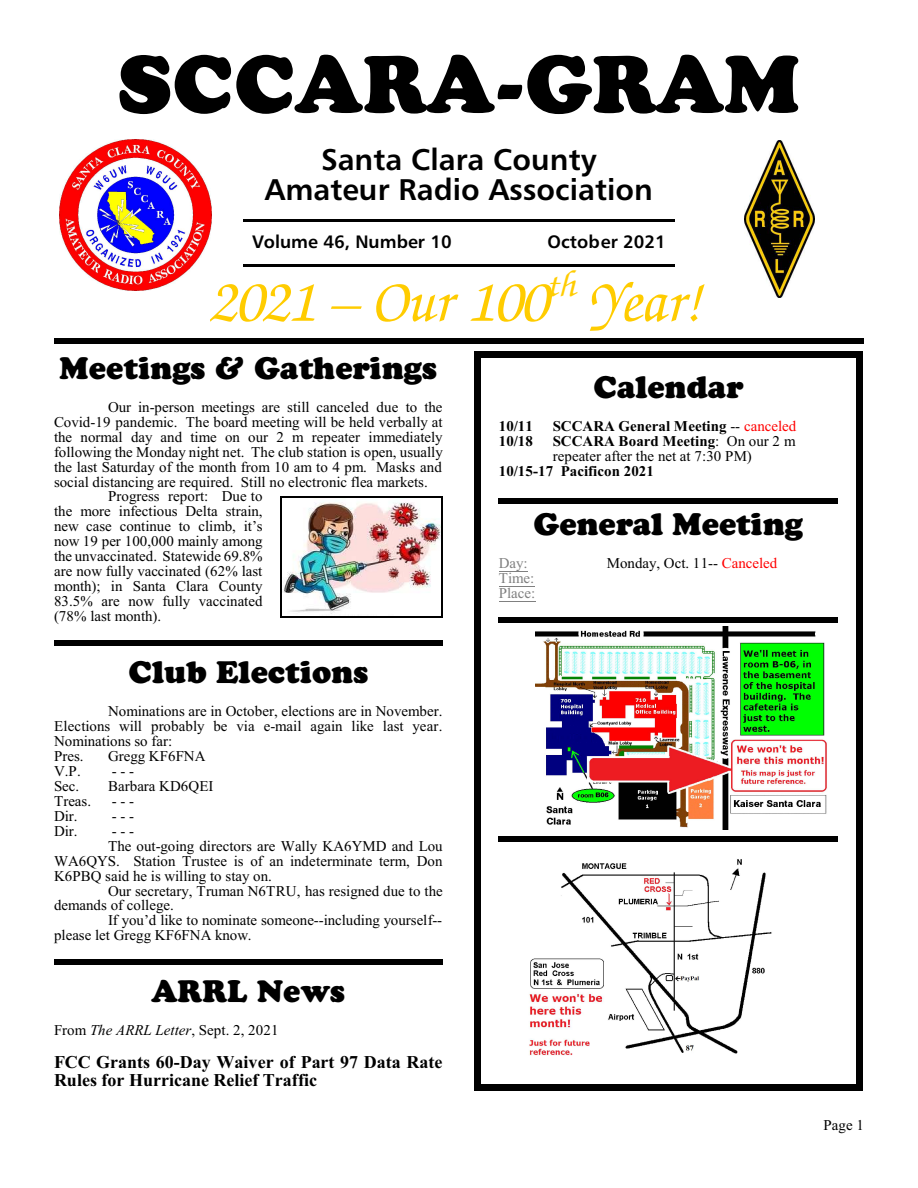
<style>
.page{position:relative;width:918px;height:1188px;background:#fff}
.page>*{position:absolute;margin:0;border:0;box-sizing:border-box;transform-origin:0 0}
.t1{font:78px "Cooper BT Black Headline";color:#000}
.t2{font:italic 60px "Zurich Calligraphic";color:#fc0}
.t3{font:30px "Cooper BT Black Headline";color:#000}
.t4{font:30px/30px "Humanist 777 BT Roman B,Bold";color:#000;text-align:center}
.t5{font:900 30px "Cooper BT";color:#000}
.t6{font:700 18px/18px "Times New Roman";color:#000}
.t7{font:18px "Humanist 777 BT Roman B,Bold";color:#000}
.t8{font:15px/15px "Times New Roman";color:#000}
.t9{font:700 15px "Times New Roman";color:#000}
.t10{font:15px/15px "Times New Roman";color:#808080}
.s1{font-weight:400}
.s2{font-weight:400;color:#f00}
.s3{font-weight:700}
.s4{color:#f00}
.s5{font-style:italic}
</style>
<div class="page">
<img style="left:536px;top:626px;width:291px;height:203px">
<svg style="left:499px;top:571px;width:29px;height:1px"></svg>
<hr style="left:499px;top:586px;width:35px;height:1px;background:#808080">
<hr style="left:499px;top:601px;width:37px;height:1px;background:#808080">
<div style="left:499px;top:498px;width:339px;height:5px;background:#000"></div>
<div style="left:499px;top:617px;width:339px;height:6px;background:#000"></div>
<div style="left:499px;top:837px;width:339px;height:5px;background:#000"></div>
<div style="left:474px;top:351px;width:7px;height:739px;background:#000"></div>
<div style="left:856px;top:351px;width:7px;height:739px;background:#000"></div>
<div style="left:474px;top:351px;width:389px;height:6px;background:#000"></div>
<div style="left:474px;top:1084px;width:389px;height:6px;background:#000"></div>
<img style="left:529px;top:859px;width:243px;height:197px">
<img style="left:282px;top:502px;width:159px;height:112px">
<hr style="left:281px;top:496px;width:1px;height:121px;background:#000">
<hr style="left:441px;top:496px;width:2px;height:121px;background:#000">
<hr style="left:281px;top:496px;width:161px;height:1px;background:#000">
<hr style="left:281px;top:616px;width:161px;height:2px;background:#000">
<hr style="left:243px;top:219px;width:432px;height:3px;background:#000">
<hr style="left:243px;top:264px;width:432px;height:3px;background:#000">
<div style="left:54px;top:339px;width:810px;height:5px;background:#000"></div>
<div style="left:54px;top:640px;width:389px;height:5px;background:#000"></div>
<div style="left:54px;top:959px;width:389px;height:5px;background:#000"></div>
<img style="left:744px;top:140px;width:70px;height:157px">
<img style="left:60px;top:139px;width:151px;height:152px">
<h1 class="t1" style="left:118px;top:53px;width:684px">SCCARA-GRAM</h1>
<h3 class="t4" style="left:265px;top:147px;width:390px">Santa Clara County<br>Amateur Radio Association</h3>
<p class="t7" style="left:252px;top:234px;width:201px">Volume 46, Number 10</p>
<p class="t7" style="left:548px;top:234px;width:120px">October 2021</p>
<h2 class="t2" style="left:212px;top:278px;width:495px">2021 – Our 100<sup>th</sup> Year!</h2>
<h3 class="t3" style="left:60px;top:356px;width:379px">Meetings &amp; Gatherings</h3>
<p class="t8" style="left:108px;top:401px;width:336px">Our in-person meetings are still canceled due to the</p>
<p class="t8" style="left:54px;top:416px;width:390px">Covid-19 pandemic. The board meeting will be held verbally at</p>
<p class="t8" style="left:54px;top:431px;width:390px">the normal day and time on our 2 m repeater immediately</p>
<p class="t8" style="left:54px;top:446px;width:390px">following the Monday night net. The club station is open, usually</p>
<p class="t8" style="left:54px;top:461px;width:389px">the last Saturday of the month from 10 am to 4 pm. Masks and</p>
<p class="t8" style="left:54px;top:475px;width:375px">social distancing are required. Still no electronic flea markets.</p>
<p class="t8" style="left:108px;top:490px;width:156px">Progress report: Due to</p>
<p class="t8" style="left:54px;top:505px;width:210px">the more infectious Delta strain,</p>
<p class="t8" style="left:54px;top:520px;width:210px">new case continue to climb, it’s</p>
<p class="t8" style="left:54px;top:535px;width:210px">now 19 per 100,000 mainly among</p>
<p class="t8" style="left:54px;top:550px;width:210px">the unvaccinated. Statewide 69.8%</p>
<p class="t8" style="left:54px;top:565px;width:210px">are now fully vaccinated (62% last</p>
<p class="t8" style="left:54px;top:580px;width:210px">month); in Santa Clara County</p>
<p class="t8" style="left:54px;top:595px;width:210px">83.5% are now fully vaccinated</p>
<p class="t8" style="left:54px;top:610px;width:109px">(78% last month).</p>
<h3 class="t3" style="left:129px;top:660px;width:241px">Club Elections</h3>
<p class="t8" style="left:54px;top:705px;width:390px;text-indent:54px">Nominations are in October, elections are in November.<br>Elections will probably be via e-mail again like last year.<br>Nominations so far:<br>Pres.</p>
<h3 class="t3" style="left:593px;top:375px;width:151px">Calendar</h3>
<p class="t9" style="left:499px;top:421px;width:36px">10/11</p>
<p class="t9" style="left:553px;top:421px;width:245px">SCCARA General Meeting <span class="s1">--</span> <span class="s2">canceled</span></p>
<p class="t9" style="left:499px;top:436px;width:36px">10/18</p>
<p class="t8" style="left:553px;top:435px;width:244px"><span class="s3">SCCARA Board Meeting</span>: On our 2 m repeater after the net at 7:30 PM)</p>
<p class="t9" style="left:499px;top:466px;width:157px">10/15-17 Pacificon 2021</p>
<h3 class="t5" style="left:534px;top:512px;width:271px">General Meeting</h3>
<p class="t10" style="left:499px;top:557px;width:30px">Day:</p>
<p class="t8" style="left:607px;top:557px;width:172px">Monday, Oct. 11-- <span class="s4">Canceled</span></p>
<p class="t10" style="left:499px;top:572px;width:38px">Time:<br>Place:</p>
<p class="t8" style="left:108px;top:750px;width:99px">Gregg KF6FNA</p>
<p class="t8" style="left:54px;top:765px;width:28px">V.P.</p>
<p class="t8" style="left:112px;top:765px;width:24px">- - -</p>
<p class="t8" style="left:54px;top:780px;width:27px">Sec.</p>
<p class="t8" style="left:108px;top:780px;width:107px">Barbara KD6QEI</p>
<p class="t8" style="left:54px;top:795px;width:39px">Treas.</p>
<p class="t8" style="left:112px;top:795px;width:24px">- - -</p>
<p class="t8" style="left:54px;top:810px;width:25px">Dir.</p>
<p class="t8" style="left:112px;top:810px;width:24px">- - -</p>
<p class="t8" style="left:54px;top:825px;width:25px">Dir.</p>
<p class="t8" style="left:112px;top:825px;width:24px">- - -</p>
<p class="t8" style="left:108px;top:840px;width:336px">The out-going directors are Wally KA6YMD and Lou</p>
<p class="t8" style="left:54px;top:855px;width:390px">WA6QYS. Station Trustee is of an indeterminate term, Don</p>
<p class="t8" style="left:54px;top:869px;width:219px">K6PBQ said he is willing to stay on.</p>
<p class="t8" style="left:108px;top:884px;width:336px">Our secretary, Truman N6TRU, has resigned due to the</p>
<p class="t8" style="left:54px;top:899px;width:121px">demands of college.</p>
<p class="t8" style="left:108px;top:914px;width:336px">If you’d like to nominate someone--including yourself--</p>
<p class="t8" style="left:54px;top:929px;width:199px">please let Gregg KF6FNA know.</p>
<h3 class="t3" style="left:152px;top:979px;width:195px">ARRL News</h3>
<p class="t8" style="left:54px;top:1024px;width:226px">From <span class="s5">The ARRL Letter</span>, Sept. 2, 2021</p>
<p class="t6" style="left:54px;top:1054px;width:390px">FCC Grants 60-Day Waiver of Part 97 Data Rate<br>Rules for Hurricane Relief Traffic</p>
<p class="t8" style="left:824px;top:1119px;width:42px">Page 1</p>
</div>
